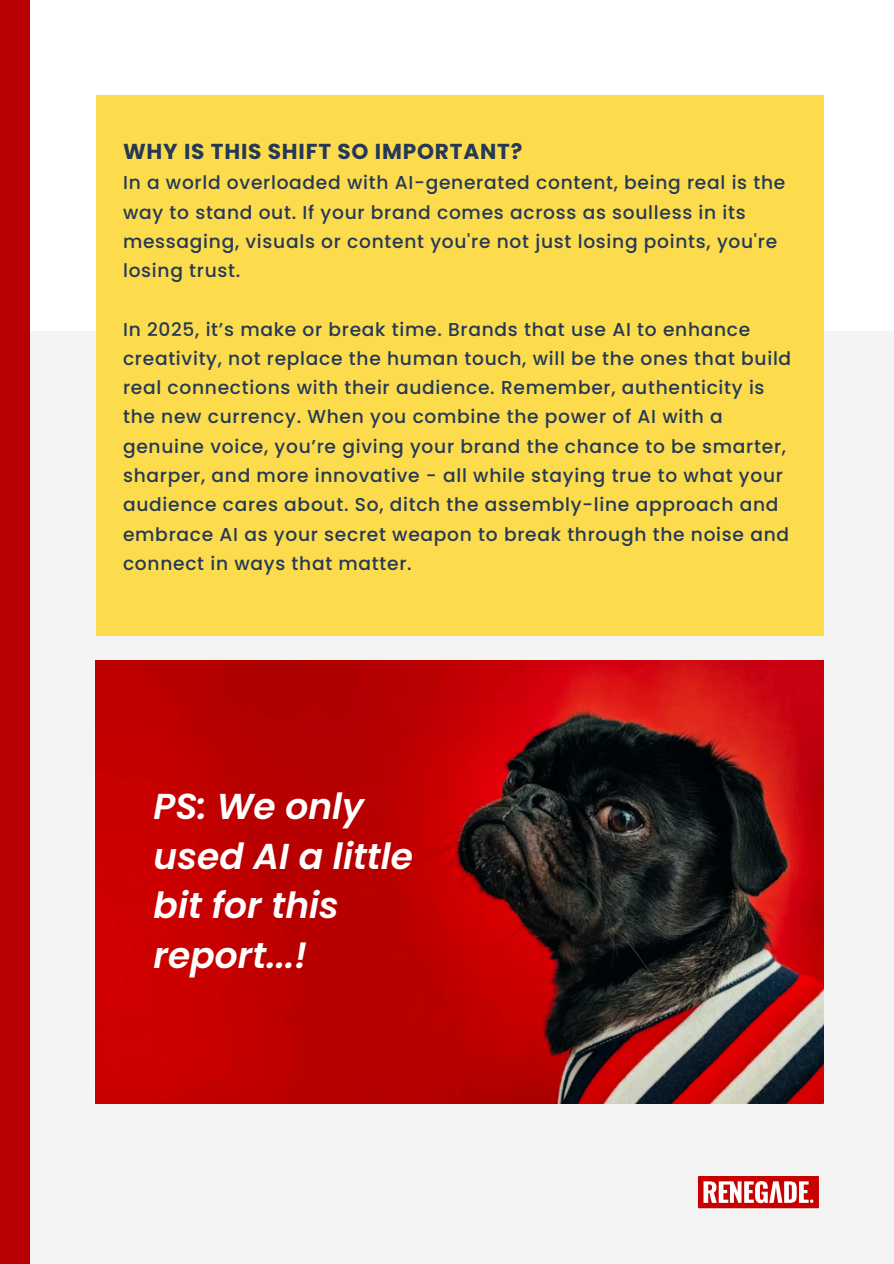
<style>
.page{position:relative;width:894px;height:1264px;background:#fff}
.page>*{position:absolute;margin:0;border:0;box-sizing:border-box;transform-origin:0 0}
.t1{font:italic 600 36px/49.5px "Poppins";color:#fff}
.t2{font:700 21.6px "Poppins";letter-spacing:.04em;color:#253957}
.t3{font:500 18.6px/29.2px "Poppins";letter-spacing:.04em;color:#253957}
</style>
<div class="page">
<div style="left:0;top:331px;width:893px;height:932px;background:#f4f4f4"></div>
<div style="left:0;top:0;width:30px;height:1263px;background:#b80005"></div>
<div style="left:96px;top:95px;width:727px;height:540px;background:#fcdc4d"></div>
<img style="left:96px;top:660px;width:727px;height:443px">
<svg style="left:698px;top:1176px;width:120px;height:32px"></svg>
<p class="t2" style="left:123px;top:136px;width:401px">WHY IS THIS SHIFT SO IMPORTANT?</p>
<p class="t3" style="left:123px;top:168px;width:663px">In a world overloaded with AI-generated content, being real is the way to stand out. If your brand comes across as soulless in its messaging, visuals or content you're not just losing points, you're losing trust.</p>
<p class="t3" style="left:123px;top:314px;width:669px">In 2025, it’s make or break time. Brands that use AI to enhance creativity, not replace the human touch, will be the ones that build real connections with their audience. Remember, authenticity is the new currency. When you combine the power of AI with a genuine voice, you’re giving your brand the chance to be smarter, sharper, and more innovative - all while staying true to what your audience cares about. So, ditch the assembly-line approach and embrace AI as your secret weapon to break through the noise and connect in ways that matter.</p>
<p class="t1" style="left:154px;top:781px;width:261px">PS: We only used AI a little bit for this report...!</p>
</div>
